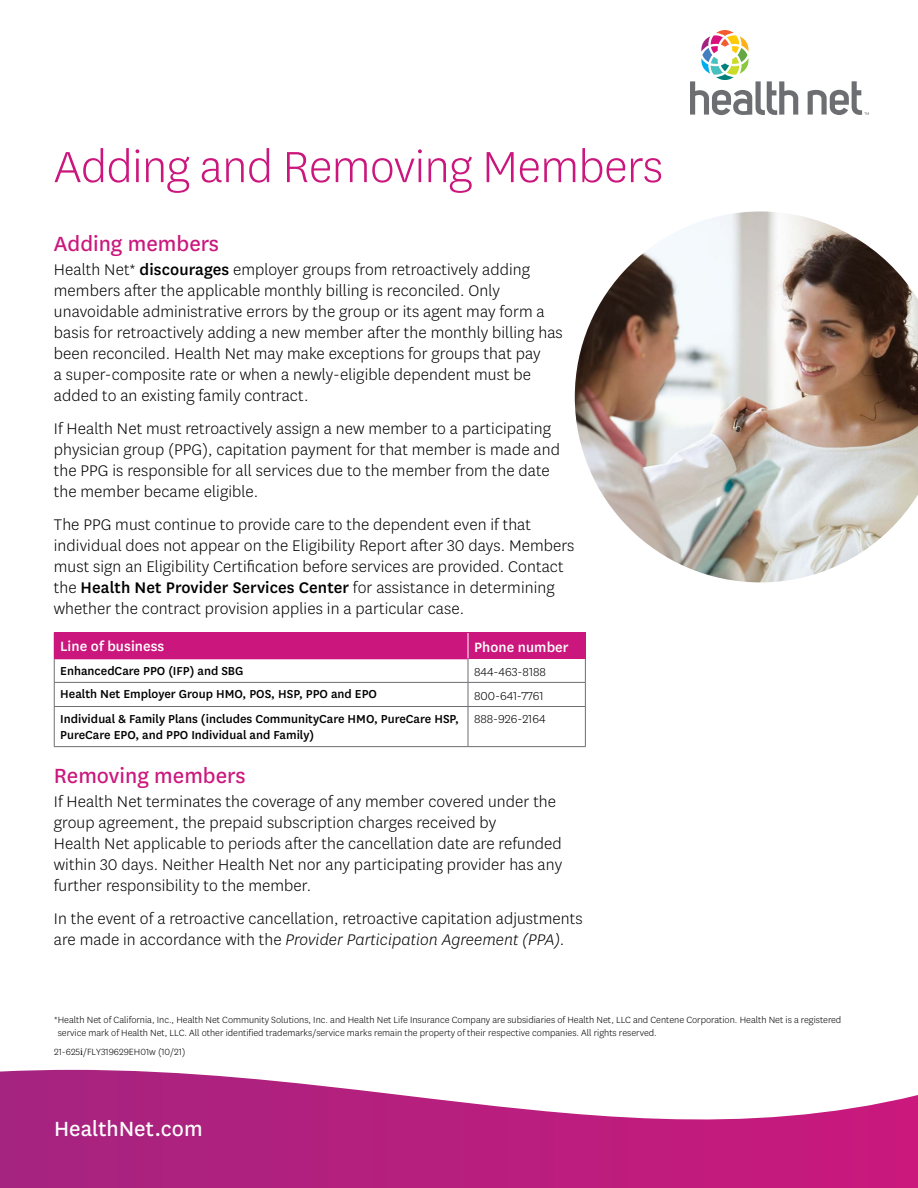
<style>
.page{position:relative;width:918px;height:1188px;background:#fff}
.page>*{position:absolute;margin:0;border:0;box-sizing:border-box;transform-origin:0 0}
.t1{font:300 51px "Centene Sans";letter-spacing:-.01em;color:#cb177d}
.t2{font:24px "Centene Sans";color:#cb177d}
.t3{font:24px "Centene Sans";color:#fff}
.t4{font:300 18px/21px "Centene Sans";letter-spacing:.005em;color:#000}
.t5{font:500 15.75px "Centene Sans";letter-spacing:.005em;color:#fff}
.t6{font:500 13.5px/16.5px "Centene Sans";color:#000}
.t7{font:300 13.5px "Centene Sans";color:#000}
.t8{font:300 10.5px/19.4px "Centene Sans";color:#000}
.s1{font-weight:500}
.s2{font-style:italic}
.s3{font-family:"Minion Pro";font-weight:400}
</style>
<div class="page">
<div style="left:54px;top:633px;width:414px;height:26px;background:#cb177d"></div>
<div style="left:468px;top:633px;width:117px;height:26px;background:#cb177d"></div>
<hr style="left:54px;top:682px;width:414px;height:1px;background:#6d6e71">
<svg style="left:54px;top:659px;width:1px;height:47px"></svg>
<hr style="left:468px;top:682px;width:118px;height:1px;background:#6d6e71">
<hr style="left:54px;top:706px;width:414px;height:1px;background:#6d6e71">
<hr style="left:54px;top:707px;width:1px;height:39px;background:#6d6e71">
<hr style="left:468px;top:706px;width:118px;height:1px;background:#6d6e71">
<hr style="left:468px;top:707px;width:1px;height:39px;background:#6d6e71">
<hr style="left:585px;top:707px;width:1px;height:39px;background:#6d6e71">
<hr style="left:54px;top:746px;width:414px;height:1px;background:#6d6e71">
<hr style="left:468px;top:746px;width:118px;height:1px;background:#6d6e71">
<hr style="left:54px;top:632px;width:414px;height:1px;background:#cb177d">
<hr style="left:468px;top:632px;width:118px;height:1px;background:#cb177d">
<svg style="left:585px;top:633px;width:1px;height:73px"></svg>
<svg style="left:468px;top:633px;width:1px;height:73px"></svg>
<svg style="left:690px;top:30px;width:108px;height:85px"></svg>
<svg style="left:808px;top:81px;width:61px;height:34px"></svg>
<img style="left:575px;top:212px;width:343px;height:370px">
<svg style="left:0;top:1070px;width:918px;height:118px"></svg>
<h1 class="t1" style="left:54px;top:135px;width:611px">Adding and Removing Members</h1>
<h2 class="t2" style="left:54px;top:228px;width:167px">Adding members</h2>
<p class="t4" style="left:54px;top:259px;width:478px">Health Net* <span class="s1">discourages</span> employer groups from retroactively adding</p>
<p class="t4" style="left:54px;top:280px;width:510px">members after the applicable monthly billing is reconciled. Only unavoidable administrative errors by the group or its agent may form a basis for retroactively adding a new member after the monthly billing has been reconciled. Health Net may make exceptions for groups that pay<br>a super-composite rate or when a newly-eligible dependent must be added to an existing family contract.</p>
<p class="t4" style="left:54px;top:418px;width:508px">If Health Net must retroactively assign a new member to a participating physician group (PPG), capitation payment for that member is made and the PPG is responsible for all services due to the member from the date the member became eligible.</p>
<p class="t4" style="left:54px;top:514px;width:522px">The PPG must continue to provide care to the dependent even if that individual does not appear on the Eligibility Report after 30 days. Members must sign an Eligibility Certification before services are provided. Contact the <span class="s1">Health Net Provider Services Center</span> for assistance in determining whether the contract provision applies in a particular case.</p>
<p class="t5" style="left:60px;top:635px;width:106px">Line of business</p>
<p class="t5" style="left:474px;top:636px;width:96px">Phone number</p>
<p class="t6" style="left:60px;top:662px;width:185px">EnhancedCare PPO (IFP) and SBG</p>
<p class="t7" style="left:474px;top:664px;width:74px">844-463-8188</p>
<p class="t6" style="left:60px;top:685px;width:318px">Health Net Employer Group HMO, POS, HSP, PPO and EPO</p>
<p class="t7" style="left:474px;top:687px;width:71px">800-641-7761</p>
<p class="t6" style="left:60px;top:709px;width:400px">Individual &amp; Family Plans (includes CommunityCare HMO, PureCare HSP,<br>PureCare EPO, and PPO Individual and Family)</p>
<p class="t7" style="left:474px;top:710px;width:73px">888-926-2164</p>
<h2 class="t2" style="left:54px;top:760px;width:193px">Removing members</h2>
<p class="t4" style="left:54px;top:790px;width:510px">If Health Net terminates the coverage of any member covered under the group agreement, the prepaid subscription charges received by<br>Health Net applicable to periods after the cancellation date are refunded within 30 days. Neither Health Net nor any participating provider has any further responsibility to the member.</p>
<p class="t4" style="left:54px;top:907px;width:530px">In the event of a retroactive cancellation, retroactive capitation adjustments are made in accordance with the <span class="s2">Provider Participation Agreement (PPA).</span></p>
<p class="t8" style="left:54px;top:1009px;width:789px">*Health Net of California, Inc., Health Net Community Solutions, Inc. and Health Net Life Insurance Company are subsidiaries of Health Net, LLC and Centene Corporation. Health Net is a registered</p>
<p class="t8" style="left:54px;top:1023px;width:604px;text-indent:4px">service mark of Health Net, LLC. All other identified trademarks/service marks remain the property of their respective companies. All rights reserved.<br>21-625<span class="s3">i</span>/FLY319629EH01w (10/21)</p>
<p class="t3" style="left:54px;top:1113px;width:150px">HealthNet.com</p>
</div>
